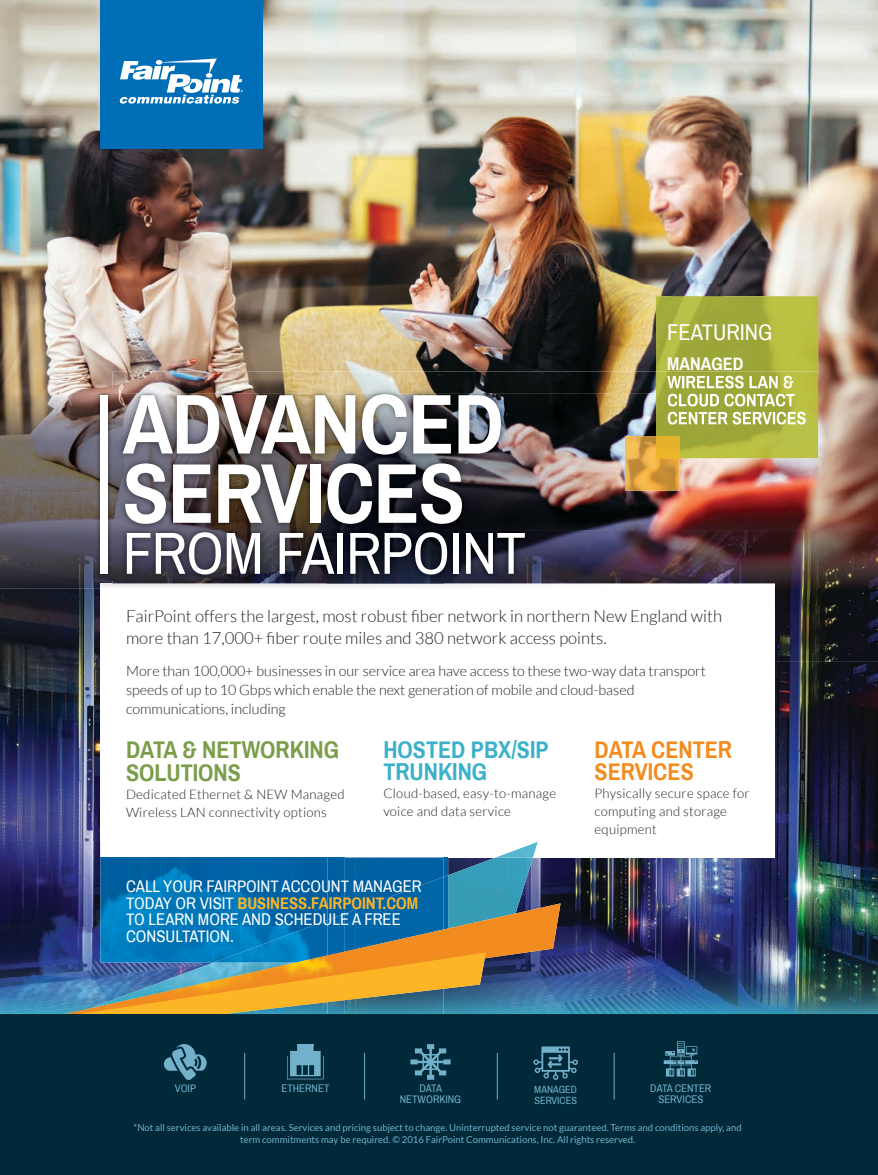
<style>
.page{position:relative;width:878px;height:1175px;background:#fff}
.page>*{position:absolute;margin:0;border:0;box-sizing:border-box;transform-origin:0 0}
.t1{font:700 85.05px/69.3px "Archivo Narrow";letter-spacing:-.015em;color:#fff}
.t2{font:59.55px "Archivo Narrow";letter-spacing:-.015em;color:#fff}
.t3{font:700 24px/22.5px "Archivo Narrow";color:#7a9d49}
.t4{font:700 24px/22px "Archivo Narrow";color:#3bb1c9}
.t5{font:700 24px/22px "Archivo Narrow";color:#f28c20}
.t6{font:22.5px "Archivo Narrow";color:#fff}
.t7{font:700 18px "Archivo Narrow";color:#fff}
.t8{font:300 16.65px/21.5px "Lato";color:#231f20}
.t9{font:16.65px/16.6px "Archivo Narrow";color:#fff}
.t10{font:300 14.25px/19px "Lato";color:#231f20}
.t11{font:300 13.2px/18px "Lato";letter-spacing:.02em;color:#231f20}
.t12{font:10.8px/10.8px "Archivo Narrow";color:#72b1c9;text-align:center}
.t13{font:10.35px/10.4px "Archivo Narrow";color:#72b1c9}
.t14{font:9.45px/11.9px "Lato";color:#72b1c9;text-align:center}
.s1{font-weight:700;color:#fdb526}
</style>
<div class="page">
<img style="left:771px;top:662px;width:107px;height:265px">
<img style="left:533px;top:858px;width:238px;height:69px">
<img style="left:0;top:590px;width:100px;height:251px">
<img style="left:775px;top:590px;width:103px;height:72px">
<img style="left:0;top:0;width:723px;height:285px">
<img style="left:723px;top:0;width:155px;height:332px">
<img style="left:0;top:285px;width:671px;height:95px">
<img style="left:671px;top:285px;width:52px;height:11px">
<img style="left:818px;top:332px;width:60px;height:257px">
<img style="left:0;top:380px;width:112px;height:13px">
<img style="left:560px;top:927px;width:318px;height:87px">
<div style="left:100px;top:583px;width:675px;height:274px;background:#fff"></div>
<img style="left:818px;top:589px;width:60px;height:1px">
<img style="left:0;top:589px;width:100px;height:1px">
<img style="left:818px;top:393px;width:60px;height:1px">
<img style="left:0;top:393px;width:94px;height:137px">
<img style="left:0;top:530px;width:112px;height:59px">
<svg style="left:100px;top:583px;width:12px;height:6px"></svg>
<img style="left:448px;top:857px;width:85px;height:46px">
<svg style="left:497px;top:842px;width:40px;height:15px"></svg>
<img style="left:443px;top:857px;width:5px;height:18px">
<div style="left:356px;top:857px;width:87px;height:20px;background:#005fa0"></div>
<img style="left:443px;top:875px;width:5px;height:28px">
<div style="left:356px;top:877px;width:87px;height:26px;background:#0060a1"></div>
<svg style="left:356px;top:903px;width:204px;height:111px;background:#6d746f"></svg>
<svg style="left:356px;top:952px;width:130px;height:62px;background:#b0954d"></svg>
<div style="left:0;top:1014px;width:878px;height:160px;background:#00293a"></div>
<svg style="left:533px;top:1046px;width:45px;height:33px"></svg>
<svg style="left:665px;top:1041px;width:32px;height:35px"></svg>
<svg style="left:410px;top:1044px;width:40px;height:35px"></svg>
<hr style="left:244px;top:1052px;width:1px;height:47px;background:#72b1c9">
<hr style="left:364px;top:1052px;width:1px;height:47px;background:#72b1c9">
<hr style="left:497px;top:1052px;width:1px;height:47px;background:#72b1c9">
<hr style="left:614px;top:1052px;width:1px;height:47px;background:#72b1c9">
<div style="left:100px;top:0;width:162px;height:148px;background:#006eb7"></div>
<svg style="left:119px;top:58px;width:124px;height:46px"></svg>
<img style="left:656px;top:296px;width:162px;height:75px">
<img style="left:668px;top:358px;width:75px;height:12px">
<img style="left:0;top:841px;width:100px;height:86px">
<img style="left:0;top:927px;width:100px;height:87px">
<img style="left:100px;top:858px;width:227px;height:69px">
<img style="left:327px;top:858px;width:17px;height:56px">
<img style="left:344px;top:858px;width:12px;height:51px">
<img style="left:100px;top:927px;width:113px;height:22px">
<img style="left:100px;top:857px;width:256px;height:1px">
<img style="left:309px;top:920px;width:18px;height:7px">
<img style="left:327px;top:914px;width:17px;height:35px">
<img style="left:344px;top:909px;width:12px;height:40px">
<img style="left:213px;top:927px;width:114px;height:22px">
<img style="left:65px;top:949px;width:291px;height:65px">
<img style="left:80px;top:972px;width:276px;height:42px">
<svg style="left:287px;top:1044px;width:37px;height:35px"></svg>
<svg style="left:164px;top:1044px;width:43px;height:36px"></svg>
<img style="left:774px;top:590px;width:44px;height:14px">
<img style="left:112px;top:371px;width:706px;height:159px">
<img style="left:775px;top:589px;width:43px;height:1px">
<img style="left:443px;top:530px;width:375px;height:59px">
<img style="left:112px;top:530px;width:215px;height:53px">
<img style="left:327px;top:530px;width:116px;height:53px">
<img style="left:112px;top:583px;width:663px;height:6px">
<img style="left:656px;top:393px;width:162px;height:1px">
<img style="left:625px;top:436px;width:54px;height:54px">
<img style="left:656px;top:436px;width:23px;height:22px">
<img style="left:667px;top:376px;width:126px;height:4px">
<img style="left:667px;top:380px;width:126px;height:8px">
<img style="left:667px;top:394px;width:127px;height:12px">
<img style="left:667px;top:412px;width:138px;height:12px">
<img style="left:94px;top:394px;width:18px;height:186px">
<svg style="left:94px;top:388px;width:21px;height:6px"></svg>
<img style="left:112px;top:530px;width:3px;height:50px">
<div style="left:100px;top:395px;width:8px;height:179px;background:#fff"></div>
<h1 class="t1" style="left:123px;top:389px;width:382px">ADVANCED<br>SERVICES</h1>
<h2 class="t2" style="left:123px;top:517px;width:405px">FROM FAIRPOINT</h2>
<h3 class="t6" style="left:667px;top:319px;width:107px">FEATURING</h3>
<h3 class="t7" style="left:667px;top:353px;width:78px">MANAGED</h3>
<h3 class="t8" style="left:126px;top:606px;width:597px">FairPoint offers the largest, most robust fiber network in northern New England with more than 17,000+ fiber route miles and 380 network access points.</h3>
<h3 class="t10" style="left:126px;top:662px;width:581px">More than 100,000+ businesses in our service area have access to these two-way data transport speeds of up to 10 Gbps which enable the next generation of mobile and cloud-based communications, including</h3>
<h3 class="t3" style="left:126px;top:739px;width:214px">DATA &amp; NETWORKING<br>SOLUTIONS</h3>
<h3 class="t11" style="left:126px;top:785px;width:220px">Dedicated Ethernet &amp; NEW Managed<br>Wireless LAN connectivity options</h3>
<h3 class="t4" style="left:383px;top:739px;width:167px">HOSTED PBX/SIP<br>TRUNKING</h3>
<h3 class="t11" style="left:383px;top:784px;width:174px">Cloud-based, easy-to-manage voice and data service</h3>
<h3 class="t9" style="left:126px;top:878px;width:297px">CALL YOUR FAIRPOINT ACCOUNT MANAGER<br>TODAY OR VISIT <span class="s1">BUSINESS.FAIRPOINT.COM<br></span>TO LEARN MORE AND SCHEDULE A FREE<br>CONSULTATION.</h3>
<h3 class="t5" style="left:594px;top:739px;width:139px">DATA CENTER<br>SERVICES</h3>
<h3 class="t11" style="left:594px;top:784px;width:157px">Physically secure space for computing and storage equipment</h3>
<p class="t12" style="left:175px;top:1083px;width:23px">VOIP</p>
<p class="t12" style="left:281px;top:1083px;width:50px">ETHERNET</p>
<p class="t12" style="left:400px;top:1083px;width:63px">DATA<br>NETWORKING</p>
<p class="t13" style="left:534px;top:1084px;width:44px">MANAGED<br>SERVICES</p>
<p class="t12" style="left:650px;top:1083px;width:63px">DATA CENTER<br>SERVICES</p>
<p class="t14" style="left:133px;top:1121px;width:609px">*Not all services available in all areas. Services and pricing subject to change. Uninterrupted service not guaranteed. Terms and conditions apply, and term commitments may be required. © 2016 FairPoint Communications, Inc. All rights reserved.</p>
</div>
